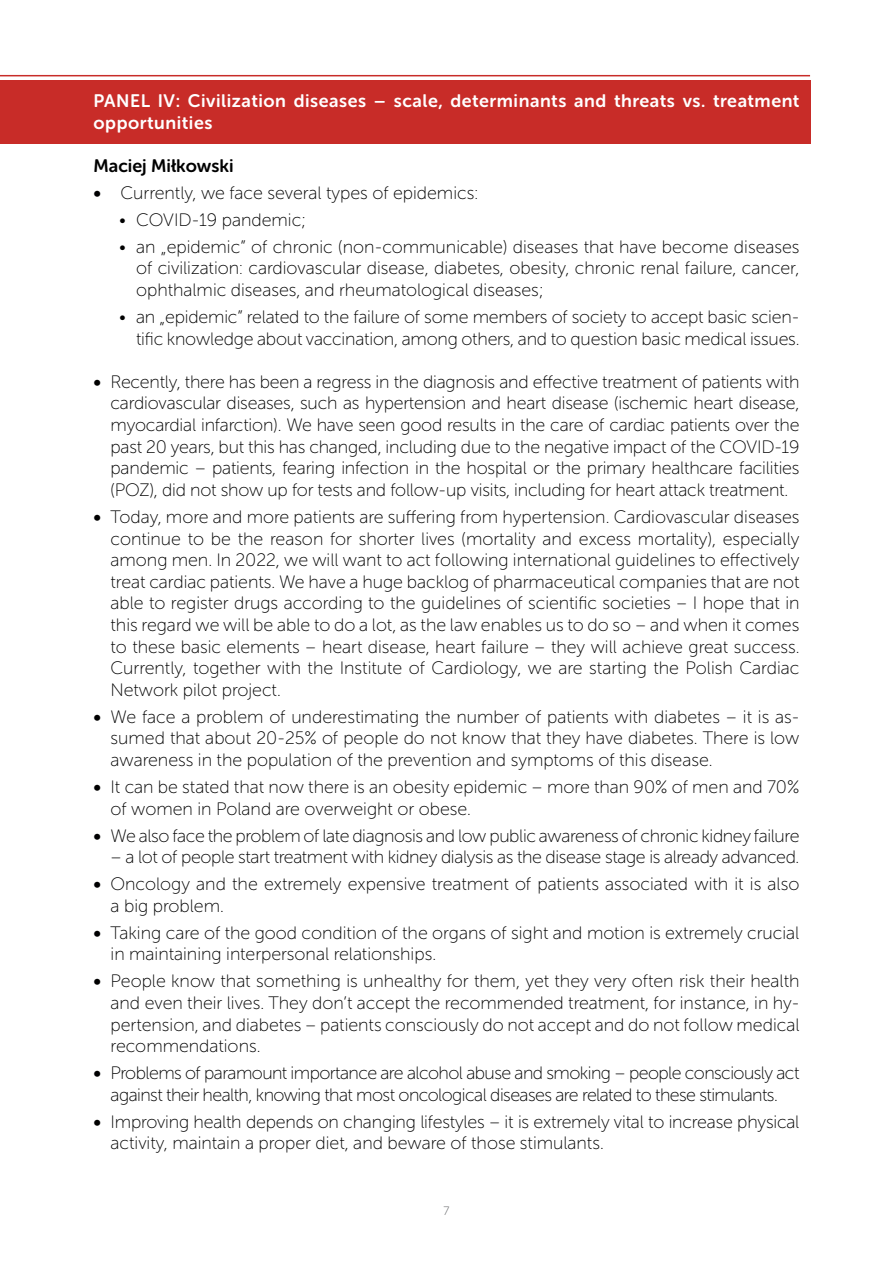
<style>
.page{position:relative;width:893px;height:1263px;background:#fff}
.page>*{position:absolute;margin:0;border:0;box-sizing:border-box;transform-origin:0 0}
.t1{font:18px/21.6px "Museo Sans Rounded 100";letter-spacing:-.01em;color:#000001;text-align:justify}
.t2{font:18px/21.6px "Museo Sans Rounded 100";letter-spacing:-.03em;color:#000001;text-align:center}
.t3{font:18px/21.6px "Museo Sans Rounded 700";letter-spacing:.03em;color:#fff}
.t4{font:18px "Museo Sans Rounded 700";color:#000001}
.t5{font:12px "Museo Sans Rounded 100";color:#57585a}
.s1{font-family:"Museo Sans Rounded 700"}
</style>
<div class="page">
<div style="left:0;top:80px;width:810px;height:63px;background:#c82c28"></div>
<hr style="left:0;top:75px;width:810px;height:1px;background:#c82c28">
<p class="t3" style="left:94px;top:90px;width:707px">PANEL IV: Civilization diseases – scale, determinants and threats vs. treatment opportunities</p>
<p class="t4" style="left:94px;top:156px;width:142px">Maciej Miłkowski</p>
<p class="t1" style="left:94px;top:182px;width:386px"><span class="s1">•</span> Currently, we face several types of epidemics:</p>
<p class="t1" style="left:119px;top:209px;width:189px">• COVID-19 pandemic;</p>
<p class="t1" style="left:136px;top:236px;width:665px;text-indent:-17px">• an „epidemic” of chronic (non-communicable) diseases that have become diseases of civilization: cardiovascular disease, diabetes, obesity, chronic renal failure, cancer, ophthalmic diseases, and rheumatological diseases;</p>
<p class="t1" style="left:119px;top:306px;width:682px;text-align:right">• an „epidemic” related to the failure of some members of society to accept basic scien&shy;tific knowledge about vaccination, among others, and to question basic medical issues.</p>
<p class="t1" style="left:111px;top:371px;width:690px;text-indent:-17px"><span class="s1">•</span> Recently, there has been a regress in the diagnosis and effective treatment of patients with cardiovascular diseases, such as hypertension and heart disease (ischemic heart disease, myocardial infarction). We have seen good results in the care of cardiac patients over the past 20 years, but this has changed, including due to the negative impact of the COVID-19 pandemic – patients, fearing infection in the hospital or the primary healthcare facilities (POZ), did not show up for tests and follow-up visits, including for heart attack treatment.</p>
<p class="t1" style="left:111px;top:506px;width:690px;text-indent:-17px"><span class="s1">•</span> Today, more and more patients are suffering from hypertension. Cardiovascular diseases continue to be the reason for shorter lives (mortality and excess mortality), especially among men. In 2022, we will want to act following international guidelines to effectively treat cardiac patients. We have a huge backlog of pharmaceutical companies that are not able to register drugs according to the guidelines of scientific societies – I hope that in this regard we will be able to do a lot, as the law enables us to do so – and when it comes to these basic elements – heart disease, heart failure – they will achieve great success.<br>Currently, together with the Institute of Cardiology, we are starting the Polish Cardiac Network pilot project.</p>
<p class="t1" style="left:111px;top:706px;width:690px;text-indent:-17px"><span class="s1">•</span> We face a problem of underestimating the number of patients with diabetes – it is as&shy;sumed that about 20-25% of people do not know that they have diabetes. There is low awareness in the population of the prevention and symptoms of this disease.</p>
<p class="t1" style="left:111px;top:776px;width:690px;text-indent:-17px"><span class="s1">•</span> It can be stated that now there is an obesity epidemic – more than 90% of men and 70% of women in Poland are overweight or obese.</p>
<p class="t1" style="left:94px;top:825px;width:707px"><span class="s1">•</span> We also face the problem of late diagnosis and low public awareness of chronic kidney failure</p>
<p class="t1" style="left:111px;top:846px;width:690px">– a lot of people start treatment with kidney dialysis as the disease stage is already advanced.</p>
<p class="t1" style="left:111px;top:873px;width:690px;text-indent:-17px"><span class="s1">•</span> Oncology and the extremely expensive treatment of patients associated with it is also a big problem.</p>
<p class="t1" style="left:111px;top:922px;width:690px;text-indent:-17px"><span class="s1">•</span> Taking care of the good condition of the organs of sight and motion is extremely crucial in maintaining interpersonal relationships.</p>
<p class="t1" style="left:111px;top:970px;width:690px;text-indent:-17px"><span class="s1">•</span> People know that something is unhealthy for them, yet they very often risk their health and even their lives. They don’t accept the recommended treatment, for instance, in hy&shy;pertension, and diabetes – patients consciously do not accept and do not follow medical recommendations.</p>
<p class="t2" style="left:94px;top:1062px;width:707px"><span class="s1">•</span> Problems of paramount importance are alcohol abuse and smoking – people consciously act against their health, knowing that most oncological diseases are related to these stimulants.</p>
<p class="t1" style="left:111px;top:1111px;width:690px;text-indent:-17px"><span class="s1">•</span> Improving health depends on changing lifestyles – it is extremely vital to increase physical activity, maintain a proper diet, and beware of those stimulants.</p>
<p class="t5" style="left:444px;top:1204px;width:7px">7</p>
</div>
